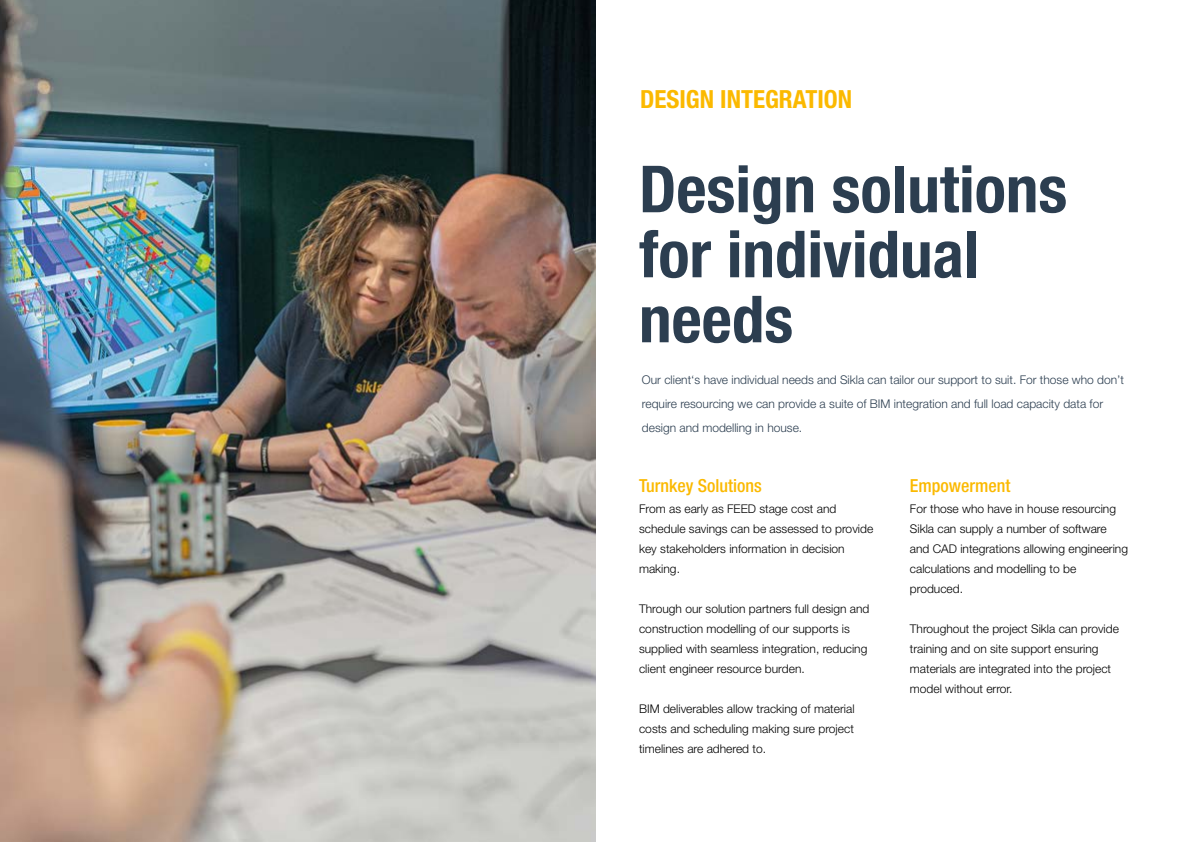
<style>
.page{position:relative;width:1191px;height:842px;background:#fff}
.page>*{position:absolute;margin:0;border:0;box-sizing:border-box;transform-origin:0 0}
.t1{font:700 condensed 65px/65px "Helvetica Neue LT Pro";color:#2c3e50}
.t2{font:700 condensed 25px "Helvetica Neue LT Pro";color:#fbb900}
.t3{font:500 condensed 18px "Helvetica Neue LT Pro";color:#fbb900}
.t4{font:300 12px/20px "Helvetica Neue LT Pro";color:#000}
.t5{font:300 12px/24px "Helvetica Neue LT Pro";color:#2c3e50}
</style>
<div class="page">
<img style="left:0;top:0;width:595px;height:842px">
<h2 class="t2" style="left:640px;top:84px;width:213px">DESIGN INTEGRATION</h2>
<h1 class="t1" style="left:639px;top:156px;width:430px">Design solutions for individual needs</h1>
<p class="t5" style="left:642px;top:367px;width:483px">Our client‘s have individual needs and Sikla can tailor our support to suit. For those who don’t require resourcing we can provide a suite of BIM integration and full load capacity data for design and modelling in house.</p>
<h3 class="t3" style="left:639px;top:475px;width:124px">Turnkey Solutions</h3>
<p class="t4" style="left:639px;top:498px;width:236px">From as early as FEED stage cost and schedule savings can be assessed to provide key stakeholders information in decision making.</p>
<p class="t4" style="left:639px;top:598px;width:232px">Through our solution partners full design and construction modelling of our supports is supplied with seamless integration, reducing client engineer resource burden.</p>
<p class="t4" style="left:639px;top:698px;width:217px;text-align:justify">BIM deliverables allow tracking of material costs and scheduling making sure project timelines are adhered to.</p>
<h3 class="t3" style="left:910px;top:475px;width:102px">Empowerment</h3>
<p class="t4" style="left:910px;top:498px;width:220px">For those who have in house resourcing<br>Sikla can supply a number of software and CAD integrations allowing engineering calculations and modelling to be produced.</p>
<p class="t4" style="left:910px;top:618px;width:210px">Throughout the project Sikla can provide training and on site support ensuring materials are integrated into the project model without error.</p>
</div>
